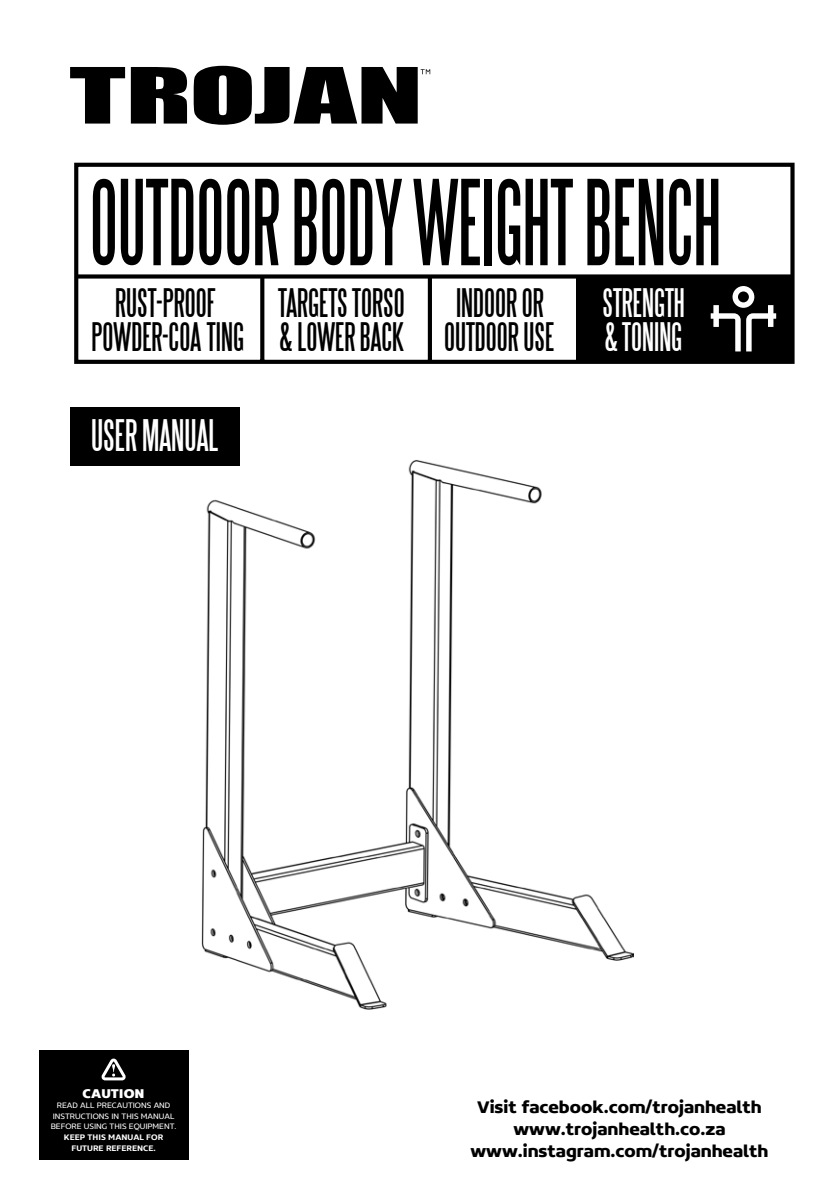
<style>
.page{position:relative;width:840px;height:1191px;background:#fff}
.page>*{position:absolute;margin:0;border:0;box-sizing:border-box;transform-origin:0 0}
.t1{font:108px "Steelfish";color:#000;scale:.85 1}
.t2{font:40px "Steelfish";color:#fff}
.t3{font:36.2px/33.8px "Steelfish";color:#000;text-align:center}
.t4{font:36.2px/33.8px "Steelfish";color:#fff}
.t5{font:700 18px/22px "Concord";color:#000;text-align:center}
.t6{font:800 13.4px "Concord";color:#fff}
.t7{font:300 8.6px/10.6px "Concord";color:#fff;text-align:center}
.t8{font:500 8.6px/10.6px "Concord";color:#fff;text-align:center}
</style>
<div class="page">
<svg style="left:74px;top:162px;width:721px;height:202px"></svg>
<div style="left:576px;top:276px;width:215px;height:85px;background:#000"></div>
<svg style="left:710px;top:286px;width:65px;height:65px"></svg>
<svg style="left:76px;top:274px;width:715px;height:4px;fill:#000"></svg>
<img style="left:201px;top:459px;width:431px;height:550px">
<svg style="left:70px;top:67px;width:55px;height:57px"></svg>
<svg style="left:131px;top:67px;width:56px;height:57px;background:#212121"></svg>
<svg style="left:193px;top:66px;width:237px;height:59px"></svg>
<div style="left:70px;top:407px;width:169px;height:58px;background:#000"></div>
<div style="left:39px;top:1050px;width:149px;height:110px;background:#000"></div>
<svg style="left:101px;top:1058px;width:25px;height:22px"></svg>
<h1 class="t1" style="left:90px;top:166px;width:743px">OUTDOOR BODY WEIGHT BENCH</h1>
<h3 class="t4" style="left:602px;top:286px;width:84px">STRENGTH &amp; TONING</h3>
<h3 class="t3" style="left:91px;top:286px;width:154px">RUST-PROOF<br>POWDER-COA TING</h3>
<h3 class="t3" style="left:278px;top:286px;width:128px;text-align:left">TARGETS TORSO &amp; LOWER BACK</h3>
<h3 class="t3" style="left:444px;top:286px;width:112px">INDOOR OR<br>OUTDOOR USE</h3>
<h2 class="t2" style="left:91px;top:414px;width:129px">USER MANUAL</h2>
<p class="t6" style="left:82px;top:1085px;width:63px">CAUTION</p>
<p class="t7" style="left:51px;top:1100px;width:127px">READ ALL PRECAUTIONS AND<br>INSTRUCTIONS IN THIS MANUAL<br>BEFORE USING THIS EQUIPMENT.</p>
<p class="t8" style="left:64px;top:1131px;width:101px">KEEP THIS MANUAL FOR<br>FUTURE REFERENCE.</p>
<p class="t5" style="left:470px;top:1095px;width:299px">Visit facebook.com/trojanhealth www.trojanhealth.co.za www.instagram.com/trojanhealth</p>
</div>
